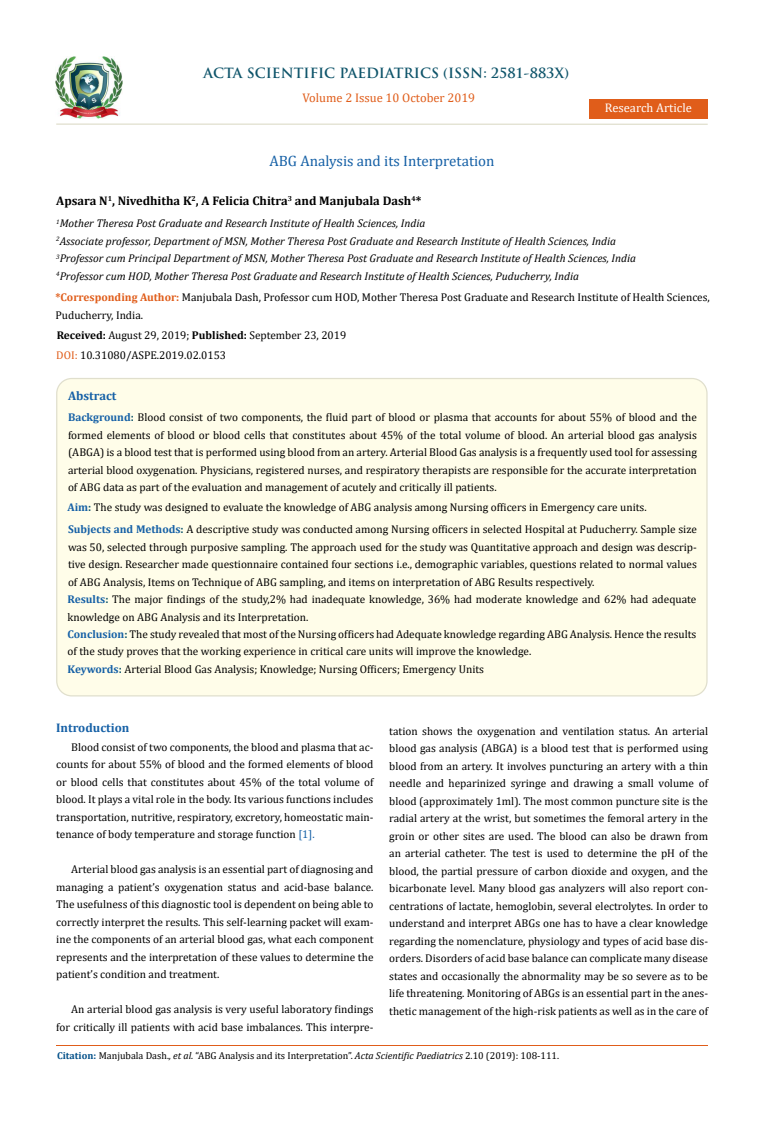
<style>
.page{position:relative;width:764px;height:1125px;background:#fff}
.page>*{position:absolute;margin:0;border:0;box-sizing:border-box;transform-origin:0 0}
.t1{font:15px "Cambria";color:#1560a6}
.t2{font:700 13.75px "Trajan Pro";color:#0e546a}
.t3{font:700 12.5px "Cambria";color:#000}
.t4{font:12.5px "Cambria";color:#e05d1a}
.t5{font:700 12.5px "Cambria";color:#1560a6}
.t6{font:12.5px "Cambria";color:#fff}
.t7{font:11.25px/17.5px "Cambria";color:#000;text-align:justify}
.t8{font:italic 11.25px/17.5px "Cambria";color:#000}
.t9{font:10px "Cambria";color:#000}
.s1{font-weight:700;color:#e05d1a}
.s2{font-weight:700}
.s3{color:#e05d1a}
.s4{font-weight:700;color:#1560a6}
.s5{font-weight:700;color:#0e546a}
.s6{font-weight:700;color:#035089}
.s7{font-style:italic}
.s8{color:#1560a6}
</style>
<div class="page">
<img style="left:56px;top:57px;width:66px;height:61px">
<div style="left:589px;top:99px;width:118px;height:20px;background:#e05d1a"></div>
<div style="left:57px;top:379px;width:650px;height:317px;background:#fffde9;border-radius:15px"></div>
<hr style="left:56px;top:123px;width:651px;height:2px;background:#e0dfcd">
<hr style="left:56px;top:1046px;width:651px;height:1px;background:#e05d1a">
<p class="t2" style="left:203px;top:64px;width:367px">ACTA SCIENTIFIC PAEDIATRICS (ISSN: 2581-883X)</p>
<p class="t4" style="left:302px;top:91px;width:174px">Volume 2 Issue 10 October 2019</p>
<p class="t6" style="left:605px;top:100px;width:89px">Research Article</p>
<h1 class="t1" style="left:269px;top:152px;width:227px">ABG Analysis and its Interpretation</h1>
<p class="t3" style="left:56px;top:192px;width:367px">Apsara N<sup>1</sup>, Nivedhitha K<sup>2</sup>, A Felicia Chitra<sup>3</sup> and Manjubala Dash<sup>4</sup>*</p>
<p class="t8" style="left:56px;top:214px;width:581px"><sup>1</sup>Mother Theresa Post Graduate and Research Institute of Health Sciences, India<br><sup>2</sup>Associate professor, Department of MSN, Mother Theresa Post Graduate and Research Institute of Health Sciences, India <sup>3</sup>Professor cum Principal Department of MSN, Mother Theresa Post Graduate and Research Institute of Health Sciences, India <sup>4</sup>Professor cum HOD, Mother Theresa Post Graduate and Research Institute of Health Sciences, Puducherry, India</p>
<p class="t7" style="left:55px;top:288px;width:656px"><span class="s1">*Corresponding Author:</span> Manjubala Dash, Professor cum HOD, Mother Theresa Post Graduate and Research Institute of Health Sciences,<br>Puducherry, India.</p>
<p class="t7" style="left:57px;top:326px;width:291px"><span class="s2">Received:</span> August 29, 2019; <span class="s2">Published:</span> September 23, 2019</p>
<p class="t7" style="left:56px;top:346px;width:171px"><span class="s3">DOI:</span> 10.31080/ASPE.2019.02.0153</p>
<p class="t5" style="left:68px;top:387px;width:50px">Abstract</p>
<p class="t7" style="left:68px;top:409px;width:630px"><span class="s4">Background</span><span class="s5">:</span> Blood consist of two components, the fluid part of blood or plasma that accounts for about 55% of blood and the formed elements of blood or blood cells that constitutes about 45% of the total volume of blood. An arterial blood gas analysis (ABGA) is a blood test that is performed using blood from an artery. Arterial Blood Gas analysis is a frequently used tool for assessing arterial blood oxygenation. Physicians, registered nurses, and respiratory therapists are responsible for the accurate interpretation of ABG data as part of the evaluation and management of acutely and critically ill patients.</p>
<p class="t7" style="left:67px;top:497px;width:631px;line-height:21.8px"><span class="s4">Aim</span><span class="s5">:</span> The study was designed to evaluate the knowledge of ABG analysis among Nursing officers in Emergency care units.<br><span class="s4">Subjects and Methods</span><span class="s5">:</span> A descriptive study was conducted among Nursing officers in selected Hospital at Puducherry. Sample size</p>
<p class="t7" style="left:67px;top:538px;width:631px;text-align:left">was 50, selected through purposive sampling. The approach used for the study was Quantitative approach and design was descrip&shy;tive design. Researcher made questionnaire contained four sections i.e., demographic variables, questions related to normal values of ABG Analysis, Items on Technique of ABG sampling, and items on interpretation of ABG Results respectively.<br><span class="s4">Results</span><span class="s5">:</span> The major findings of the study,2% had inadequate knowledge, 36% had moderate knowledge and 62% had adequate knowledge on ABG Analysis and its Interpretation.<br><span class="s4">Conclusion</span><span class="s5">:</span> The study revealed that most of the Nursing officers had Adequate knowledge regarding ABG Analysis. Hence the results of the study proves that the working experience in critical care units will improve the knowledge.</p>
<p class="t7" style="left:68px;top:661px;width:418px"><span class="s4">Keywords</span><span class="s5">:</span> Arterial Blood Gas Analysis; Knowledge; Nursing Officers; Emergency Units</p>
<p class="t5" style="left:56px;top:719px;width:75px">Introduction</p>
<p class="t7" style="left:389px;top:722px;width:320px">tation shows the oxygenation and ventilation status. An arterial blood gas analysis (ABGA) is a blood test that is performed using blood from an artery. It involves puncturing an artery with a thin needle and heparinized syringe and drawing a small volume of blood (approximately 1ml). The most common puncture site is the radial artery at the wrist, but sometimes the femoral artery in the groin or other sites are used. The blood can also be drawn from an arterial catheter. The test is used to determine the pH of the blood, the partial pressure of carbon dioxide and oxygen, and the bicarbonate level. Many blood gas analyzers will also report con&shy;centrations of lactate, hemoglobin, several electrolytes. In order to understand and interpret ABGs one has to have a clear knowledge regarding the nomenclature, physiology and types of acid base dis&shy;orders. Disorders of acid base balance can complicate many disease states and occasionally the abnormality may be so severe as to be life threatening. Monitoring of ABGs is an essential part in the anes&shy;thetic management of the high-risk patients as well as in the care of</p>
<p class="t9" style="left:57px;top:1049px;width:504px"><span class="s6">Citation:</span> Manjubala Dash.<span class="s7">, et al.</span> “ABG Analysis and its Interpretation”. <span class="s7">Acta Scientific Paediatrics</span> 2.10 (2019): 108-111.</p>
<p class="t7" style="left:56px;top:738px;width:319px;text-indent:15px">Blood consist of two components, the blood and plasma that ac&shy;counts for about 55% of blood and the formed elements of blood or blood cells that constitutes about 45% of the total volume of blood. It plays a vital role in the body. Its various functions includes transportation, nutritive, respiratory, excretory, homeostatic main&shy;tenance of body temperature and storage function <span class="s8">[1].</span></p>
<p class="t7" style="left:56px;top:861px;width:319px;text-indent:15px">Arterial blood gas analysis is an essential part of diagnosing and managing a patient’s oxygenation status and acid-base balance.<br>The usefulness of this diagnostic tool is dependent on being able to correctly interpret the results. This self-learning packet will exam&shy;ine the components of an arterial blood gas, what each component represents and the interpretation of these values to determine the patient’s condition and treatment.</p>
<p class="t7" style="left:56px;top:1001px;width:319px;text-align:right">An arterial blood gas analysis is very useful laboratory findings for critically ill patients with acid base imbalances. This interpre-</p>
</div>
